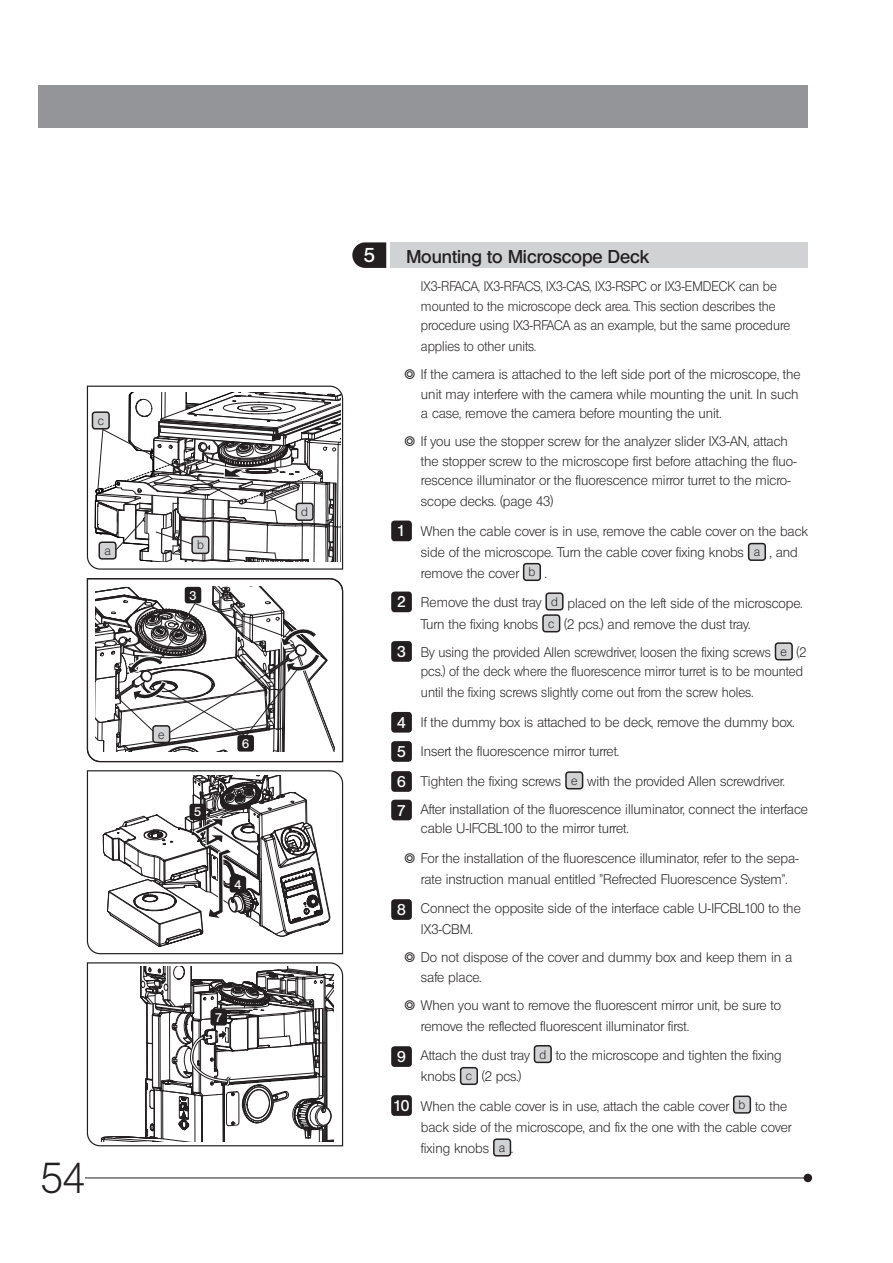
<style>
.page{position:relative;width:893px;height:1263px;background:#fff}
.page>*{position:absolute;margin:0;border:0;box-sizing:border-box;transform-origin:0 0}
.t1{font:42px "Olympus Leicht Normal";color:#231f20}
.t2{font:19.5px "Olympus Leicht Halbfett";color:#fff}
.t3{font:18px "Olympus Leicht Halbfett";color:#231f20}
.t4{font:15.15px/29.5px "Olympus Leicht Halbfett";color:#fff;text-align:justify}
.t5{font:13.5px/21px "Olympus Leicht Normal";color:#231f20}
.t6{font:13.5px/29.5px "Olympus Leicht Normal";color:#231f20;scale:.96 1}
.t7{font:13.5px/19.5px "Olympus Leicht Normal";color:#231f20;scale:.95 1}
.t8{font:12.15px "Olympus Leicht Normal";color:#231f20}
.t9{font:12.15px "Olympus Leicht Halbfett";color:#fff}
.s1{font-size:12.15px}
</style>
<div class="page">
<div style="left:804px;top:1174px;width:8px;height:8px;background:#231f20;border-radius:50%"></div>
<hr style="left:85px;top:1177px;width:723px;height:1px;background:#231f20">
<div style="left:38px;top:85px;width:770px;height:43px;background:#939598"></div>
<svg style="left:86px;top:385px;width:258px;height:185px"></svg>
<div style="left:92px;top:411px;width:18px;height:18px;border:2px solid #231f20;border-radius:3px"></div>
<div style="left:391px;top:242px;width:417px;height:26px;background:#d1d2d4"></div>
<svg style="left:352px;top:242px;width:34px;height:26px"></svg>
<svg style="left:86px;top:770px;width:258px;height:185px"></svg>
<svg style="left:103px;top:775px;width:228px;height:173px"></svg>
<div style="left:230px;top:876px;width:16px;height:16px;background:#231f20;border-radius:3px"></div>
<div style="left:189px;top:804px;width:17px;height:16px;background:#231f20;border-radius:3px"></div>
<svg style="left:86px;top:578px;width:258px;height:185px"></svg>
<svg style="left:86px;top:962px;width:258px;height:185px"></svg>
<svg style="left:101px;top:967px;width:233px;height:175px"></svg>
<div style="left:210px;top:1009px;width:17px;height:16px;background:#231f20;border-radius:3px"></div>
<div style="left:749px;top:544px;width:16px;height:16px;background:#d1d2d4;border-radius:3px"></div>
<div style="left:748px;top:543px;width:18px;height:18px;border:2px solid #231f20;border-radius:3px"></div>
<div style="left:524px;top:564px;width:16px;height:16px;background:#d1d2d4;border-radius:3px"></div>
<div style="left:523px;top:563px;width:18px;height:18px;border:2px solid #231f20;border-radius:3px"></div>
<div style="left:546px;top:593px;width:17px;height:17px;background:#d1d2d4;border-radius:3px"></div>
<div style="left:545px;top:592px;width:19px;height:18px;border:2px solid #231f20;border-radius:3px"></div>
<div style="left:543px;top:615px;width:17px;height:17px;background:#d1d2d4;border-radius:3px"></div>
<div style="left:542px;top:614px;width:18px;height:18px;border:2px solid #231f20;border-radius:3px"></div>
<div style="left:775px;top:643px;width:17px;height:17px;background:#d1d2d4;border-radius:3px"></div>
<div style="left:775px;top:642px;width:18px;height:18px;border:2px solid #231f20;border-radius:3px"></div>
<div style="left:566px;top:772px;width:17px;height:17px;background:#d1d2d4;border-radius:3px"></div>
<div style="left:565px;top:771px;width:18px;height:18px;border:2px solid #231f20;border-radius:3px"></div>
<div style="left:534px;top:1046px;width:17px;height:16px;background:#d1d2d4;border-radius:3px"></div>
<div style="left:534px;top:1045px;width:18px;height:18px;border:2px solid #231f20;border-radius:3px"></div>
<div style="left:461px;top:1068px;width:16px;height:16px;background:#d1d2d4;border-radius:3px"></div>
<div style="left:460px;top:1067px;width:18px;height:18px;border:2px solid #231f20;border-radius:3px"></div>
<div style="left:734px;top:1096px;width:16px;height:17px;background:#d1d2d4;border-radius:3px"></div>
<div style="left:733px;top:1095px;width:18px;height:19px;border:2px solid #231f20;border-radius:3px"></div>
<div style="left:494px;top:1139px;width:16px;height:17px;background:#d1d2d4;border-radius:3px"></div>
<div style="left:493px;top:1138px;width:18px;height:18px;border:2px solid #231f20;border-radius:3px"></div>
<div style="left:391px;top:521px;width:21px;height:20px;background:#231f20;border-radius:3px"></div>
<div style="left:391px;top:591px;width:21px;height:21px;background:#231f20;border-radius:3px"></div>
<div style="left:391px;top:641px;width:21px;height:21px;background:#231f20;border-radius:3px"></div>
<div style="left:391px;top:712px;width:21px;height:21px;background:#231f20;border-radius:3px"></div>
<div style="left:391px;top:741px;width:21px;height:21px;background:#231f20;border-radius:3px"></div>
<div style="left:391px;top:771px;width:21px;height:21px;background:#231f20;border-radius:3px"></div>
<div style="left:391px;top:800px;width:21px;height:20px;background:#231f20;border-radius:3px"></div>
<div style="left:391px;top:899px;width:21px;height:21px;background:#231f20;border-radius:3px"></div>
<div style="left:391px;top:1046px;width:21px;height:21px;background:#231f20;border-radius:3px"></div>
<div style="left:391px;top:1095px;width:21px;height:21px;background:#231f20;border-radius:3px"></div>
<svg style="left:96px;top:586px;width:239px;height:173px"></svg>
<div style="left:153px;top:726px;width:17px;height:16px;background:#d1d2d4;border-radius:3px"></div>
<div style="left:152px;top:725px;width:18px;height:18px;border:2px solid #231f20;border-radius:3px"></div>
<svg style="left:94px;top:392px;width:247px;height:170px"></svg>
<p class="t8" style="left:98px;top:413px;width:8px">c</p>
<p class="t8" style="left:104px;top:544px;width:8px">a</p>
<p class="t8" style="left:197px;top:538px;width:8px">b</p>
<p class="t9" style="left:189px;top:588px;width:8px">3</p>
<p class="t8" style="left:301px;top:504px;width:8px">d</p>
<p class="t8" style="left:158px;top:727px;width:8px">e</p>
<p class="t9" style="left:194px;top:805px;width:8px">5</p>
<p class="t9" style="left:242px;top:736px;width:8px">6</p>
<p class="t9" style="left:234px;top:877px;width:8px">4</p>
<p class="t9" style="left:215px;top:1010px;width:8px">7</p>
<h1 class="t1" style="left:41px;top:1153px;width:46px">54</h1>
<h2 class="t2" style="left:364px;top:244px;width:13px">5</h2>
<h3 class="t3" style="left:406px;top:245px;width:244px">Mounting to Microscope Deck</h3>
<p class="t7" style="left:421px;top:277px;width:390px">IX3-RFACA, IX3-RFACS, IX3-CAS, IX3-RSPC or IX3-EMDECK can be mounted to the microscope deck area. This section describes the procedure using IX3-RFACA as an example, but the same procedure</p>
<p class="t7" style="left:404px;top:333px;width:419px;line-height:28px;text-indent:17px">applies to other units.<br>} If the camera is attached to the left side port of the microscope, the</p>
<p class="t5" style="left:421px;top:384px;width:379px;line-height:19.5px">unit may interfere with the camera while mounting the unit. In such a case, remove the camera before mounting the unit.</p>
<p class="t5" style="left:421px;top:432px;width:377px;line-height:19.5px;text-indent:-17px">} If you use the stopper screw for the analyzer slider IX3-AN, attach the stopper screw to the microscope first before attaching the fluo&shy;rescence illuminator or the fluorescence mirror turret to the micro-</p>
<p class="t5" style="left:421px;top:487px;width:388px;line-height:29.5px">scope decks. (page 43)<br>When the cable cover is in use, remove the cable cover on the back</p>
<p class="t5" style="left:421px;top:542px;width:378px">side of the microscope. Turn the cable cover fixing knobs <span class="s1">a</span> , and remove the cover <span class="s1">b</span> .</p>
<p class="t5" style="left:421px;top:592px;width:383px">Remove the dust tray <span class="s1">d</span> placed on the left side of the microscope.<br>Turn the fixing knobs <span class="s1">c</span> (2 pcs.) and remove the dust tray.</p>
<p class="t6" style="left:421px;top:642px;width:403px;line-height:19.5px">By using the provided Allen screwdriver, loosen the fixing screws <span class="s1">e</span> (2 pcs.) of the deck where the fluorescence mirror turret is to be mounted</p>
<p class="t6" style="left:421px;top:677px;width:391px">until the fixing screws slightly come out from the screw holes.<br>If the dummy box is attached to be deck, remove the dummy box.<br>Insert the fluorescence mirror turret.<br>Tighten the fixing screws <span class="s1">e</span> with the provided Allen screwdriver.</p>
<p class="t5" style="left:421px;top:799px;width:388px;line-height:19.5px">After installation of the fluorescence illuminator, connect the interface cable U-IFCBL100 to the mirror turret.</p>
<p class="t5" style="left:404px;top:847px;width:397px;text-align:center">} For the installation of the fluorescence illuminator, refer to the sepa&shy;rate instruction manual entitled "Refrected Fluorescence System".</p>
<p class="t5" style="left:421px;top:898px;width:381px">Connect the opposite side of the interface cable U-IFCBL100 to the<br>IX3-CBM.</p>
<p class="t5" style="left:421px;top:947px;width:373px;line-height:19.5px;text-indent:-17px">} Do not dispose of the cover and dummy box and keep them in a safe place.</p>
<p class="t5" style="left:421px;top:994px;width:362px;text-indent:-17px">} When you want to remove the fluorescent mirror unit, be sure to remove the reflected fluorescent illuminator first.</p>
<p class="t5" style="left:421px;top:1045px;width:362px">Attach the dust tray <span class="s1">d</span> to the microscope and tighten the fixing knobs <span class="s1">c</span> (2 pcs.)</p>
<p class="t5" style="left:421px;top:1095px;width:372px">When the cable cover is in use, attach the cable cover <span class="s1">b</span> to the back side of the microscope, and fix the one with the cable cover fixing knobs <span class="s1">a</span> .</p>
<p class="t4" style="left:397px;top:516px;width:10px">1</p>
<p class="t4" style="left:397px;top:587px;width:10px">2</p>
<p class="t4" style="left:397px;top:637px;width:10px">3</p>
<p class="t4" style="left:397px;top:708px;width:10px">4<br>5<br>6</p>
<p class="t4" style="left:397px;top:795px;width:10px">7</p>
<p class="t4" style="left:397px;top:895px;width:10px">8</p>
<p class="t4" style="left:397px;top:1042px;width:10px">9</p>
<p class="t4" style="left:394px;top:1091px;width:17px">10</p>
</div>
